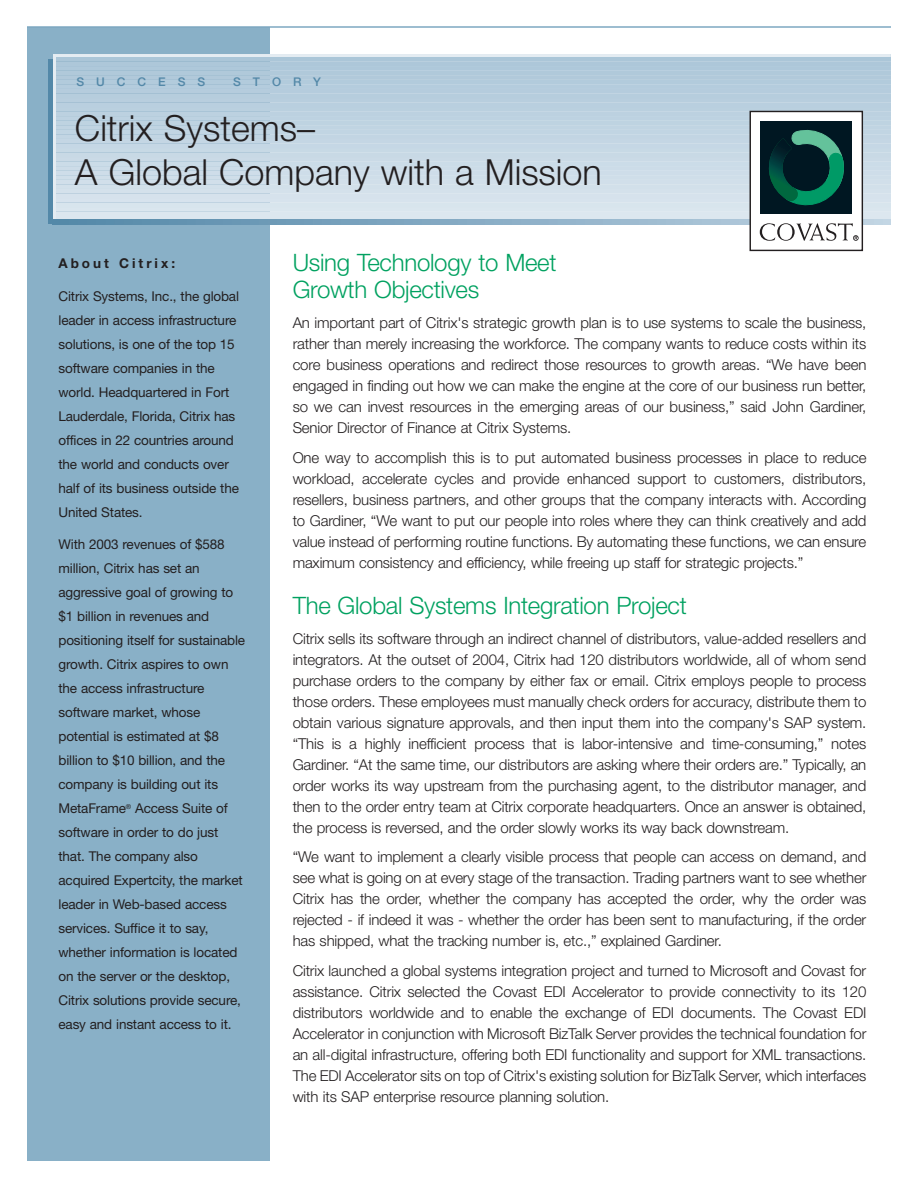
<style>
.page{position:relative;width:918px;height:1188px;background:#fff}
.page>*{position:absolute;margin:0;border:0;box-sizing:border-box;transform-origin:0 0}
.t1{font:300 36px/43.5px "Helvetica Neue";color:#231f20}
.t2{font:300 24px/27px "Helvetica Neue";letter-spacing:-.01em;color:#00a160}
.t3{font:300 15px/21px "Helvetica Neue";letter-spacing:-.01em;color:#231f20;text-align:justify}
.t4{font:13.5px/24px "Helvetica Neue";letter-spacing:-.01em;color:#231f20}
.t5{font:700 13.5px "Helvetica Neue";letter-spacing:.22em;color:#231f20}
.t6{font:500 12px "Helvetica Neue";letter-spacing:1em;color:#5388a8}
</style>
<div class="page">
<div style="left:27px;top:27px;width:243px;height:1134px;background:#89b0c7"></div>
<svg style="left:48px;top:59px;width:222px;height:165px;background:#5a8dab"></svg>
<div style="left:54px;top:209px;width:837px;height:10px;background:#dce7ef"></div>
<div style="left:54px;top:200px;width:837px;height:10px;background:#d8e5ed"></div>
<div style="left:54px;top:190px;width:837px;height:11px;background:#d6e2ec"></div>
<div style="left:54px;top:181px;width:837px;height:11px;background:#d2e0ea"></div>
<div style="left:54px;top:172px;width:837px;height:11px;background:#cfdee9"></div>
<div style="left:54px;top:163px;width:837px;height:11px;background:#ccdce8"></div>
<div style="left:54px;top:154px;width:837px;height:11px;background:#cadae6"></div>
<div style="left:54px;top:145px;width:837px;height:11px;background:#c7d9e5"></div>
<div style="left:54px;top:136px;width:837px;height:10px;background:#c4d6e4"></div>
<div style="left:54px;top:127px;width:837px;height:10px;background:#c1d5e3"></div>
<div style="left:54px;top:118px;width:837px;height:10px;background:#bed3e1"></div>
<div style="left:54px;top:109px;width:837px;height:10px;background:#bcd1e0"></div>
<div style="left:54px;top:100px;width:837px;height:10px;background:#b9cfdf"></div>
<div style="left:54px;top:90px;width:837px;height:11px;background:#b6cddd"></div>
<div style="left:54px;top:81px;width:837px;height:11px;background:#b4ccdd"></div>
<div style="left:54px;top:72px;width:837px;height:11px;background:#b1c9da"></div>
<div style="left:54px;top:63px;width:837px;height:11px;background:#aec8da"></div>
<div style="left:54px;top:54px;width:837px;height:11px;background:#abc6d8"></div>
<hr style="left:27px;top:26px;width:864px;height:2px;background:#7ea8c1">
<hr style="left:54px;top:54px;width:837px;height:3px;background:#e4ecf2">
<hr style="left:53px;top:54px;width:3px;height:165px;background:#e4ecf2">
<div style="left:750px;top:111px;width:112px;height:139px;background:#fff"></div>
<div style="left:750px;top:111px;width:113px;height:140px;border:1px solid #231f20"></div>
<div style="left:760px;top:121px;width:92px;height:93px;background:#001722"></div>
<svg style="left:768px;top:129px;width:76px;height:77px"></svg>
<svg style="left:760px;top:223px;width:99px;height:18px"></svg>
<p class="t6" style="left:76px;top:77px;width:130px">SUCCESS</p>
<p class="t6" style="left:233px;top:77px;width:89px">STORY</p>
<h1 class="t1" style="left:75px;top:110px;width:528px">Citrix Systems–<br>A Global Company with a Mission</h1>
<p class="t5" style="left:58px;top:259px;width:118px">About Citrix:</p>
<p class="t4" style="left:58px;top:285px;width:182px">Citrix Systems, Inc., the global leader in access infrastructure solutions, is one of the top 15 software companies in the world. Headquartered in Fort<br>Lauderdale, Florida, Citrix has offices in 22 countries around the world and conducts over half of its business outside the<br>United States.</p>
<p class="t4" style="left:58px;top:534px;width:188px">With 2003 revenues of $588 million, Citrix has set an aggressive goal of growing to $1 billion in revenues and positioning itself for sustainable growth. Citrix aspires to own the access infrastructure software market, whose potential is estimated at $8 billion to $10 billion, and the company is building out its<br>MetaFrame<sup>®</sup> Access Suite of software in order to do just that. The company also acquired Expertcity, the market leader in Web-based access services. Suffice it to say, whether information is located on the server or the desktop,<br>Citrix solutions provide secure, easy and instant access to it.</p>
<h2 class="t2" style="left:293px;top:252px;width:265px">Using Technology to Meet<br>Growth Objectives</h2>
<p class="t3" style="left:293px;top:314px;width:575px">An important part of Citrix's strategic growth plan is to use systems to scale the business, rather than merely increasing the workforce. The company wants to reduce costs within its core business operations and redirect those resources to growth areas. “We have been engaged in finding out how we can make the engine at the core of our business run better, so we can invest resources in the emerging areas of our business,” said John Gardiner, Senior Director of Finance at Citrix Systems.</p>
<p class="t3" style="left:293px;top:448px;width:575px">One way to accomplish this is to put automated business processes in place to reduce workload, accelerate cycles and provide enhanced support to customers, distributors, resellers, business partners, and other groups that the company interacts with. According to Gardiner, “We want to put our people into roles where they can think creatively and add value instead of performing routine functions. By automating these functions, we can ensure maximum consistency and efficiency, while freeing up staff for strategic projects.”</p>
<h2 class="t2" style="left:293px;top:594px;width:396px">The Global Systems Integration Project</h2>
<p class="t3" style="left:293px;top:629px;width:575px">Citrix sells its software through an indirect channel of distributors, value-added resellers and integrators. At the outset of 2004, Citrix had 120 distributors worldwide, all of whom send purchase orders to the company by either fax or email. Citrix employs people to process those orders. These employees must manually check orders for accuracy, distribute them to obtain various signature approvals, and then input them into the company's SAP system. “This is a highly inefficient process that is labor-intensive and time-consuming,” notes Gardiner. “At the same time, our distributors are asking where their orders are.” Typically, an order works its way upstream from the purchasing agent, to the distributor manager, and then to the order entry team at Citrix corporate headquarters. Once an answer is obtained, the process is reversed, and the order slowly works its way back downstream.</p>
<p class="t3" style="left:293px;top:848px;width:575px">“We want to implement a clearly visible process that people can access on demand, and see what is going on at every stage of the transaction. Trading partners want to see whether Citrix has the order, whether the company has accepted the order, why the order was rejected - if indeed it was - whether the order has been sent to manufacturing, if the order has shipped, what the tracking number is, etc.,” explained Gardiner.</p>
<p class="t3" style="left:293px;top:962px;width:575px">Citrix launched a global systems integration project and turned to Microsoft and Covast for assistance. Citrix selected the Covast EDI Accelerator to provide connectivity to its 120 distributors worldwide and to enable the exchange of EDI documents. The Covast EDI Accelerator in conjunction with Microsoft BizTalk Server provides the technical foundation for an all-digital infrastructure, offering both EDI functionality and support for XML transactions.<br>The EDI Accelerator sits on top of Citrix's existing solution for BizTalk Server, which interfaces with its SAP enterprise resource planning solution.</p>
</div>
